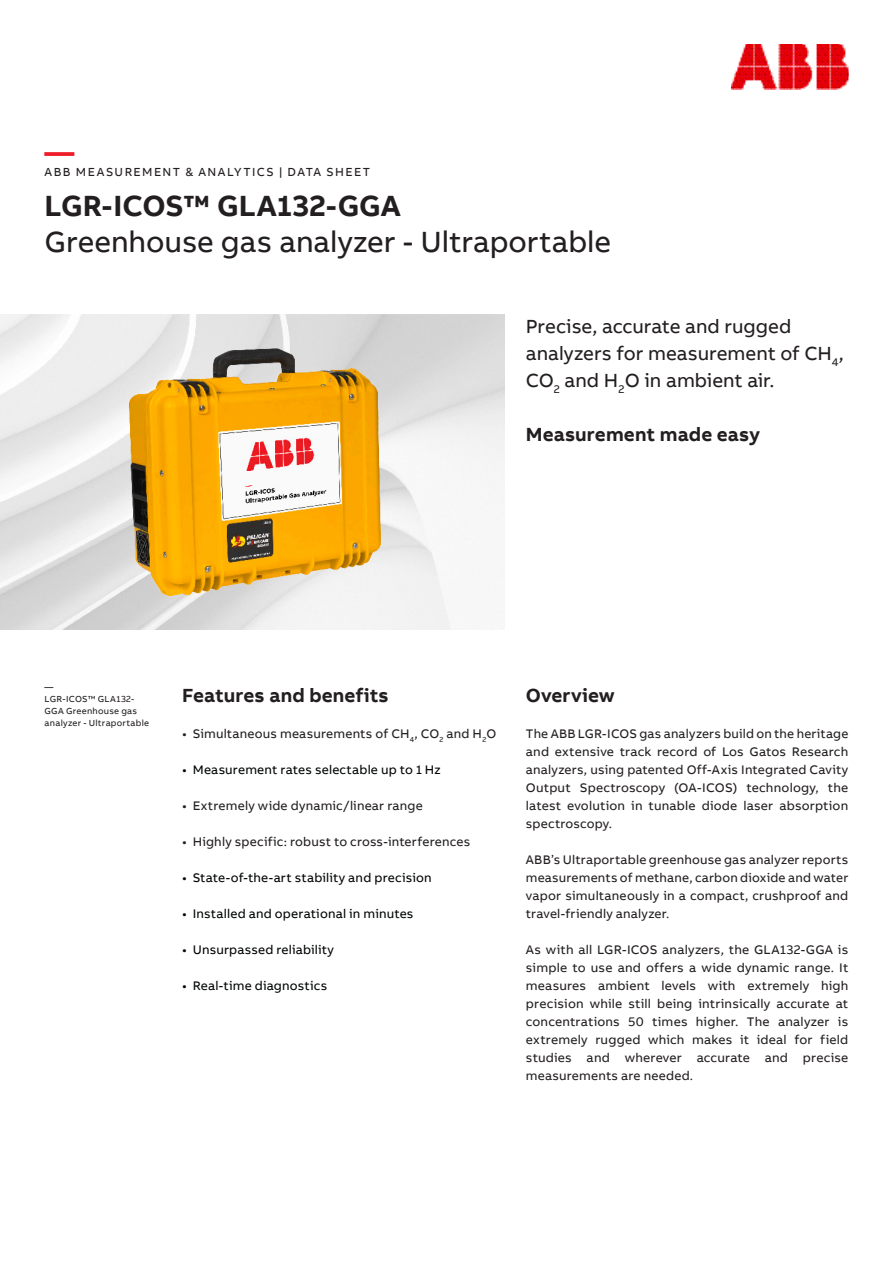
<style>
.page{position:relative;width:893px;height:1263px;background:#fff}
.page>*{position:absolute;margin:0;border:0;box-sizing:border-box;transform-origin:0 0}
.Medium_headline{font:30px "AB Bvoice";letter-spacing:-.005em;color:#231f20}
.Medium_headline-2{font:700 30px "AB Bvoice";letter-spacing:.01em;color:#231f20}
.Headline_M_20pt_24pt{font:700 30px "AB Bvoice";color:#ee1c28}
.Lead_13pt_18pt{font:19.5px/27px "AB Bvoice";letter-spacing:-.005em;color:#231f20}
.Intro_text_before_bo{font:700 19.5px "AB Bvoice";letter-spacing:.005em;color:#231f20}
.Lead_13pt_18pt-2{font:700 19.5px "AB Bvoice";letter-spacing:.005em;color:#231f20}
.Body_text{font:12.75px/18px "AB Bvoice";letter-spacing:.015em;color:#231f20;text-align:justify}
.t1{font:12.75px "AB Bvoice";letter-spacing:.015em;color:#030505}
.Category_M_8pt_9_6pt{font:12px "AB Bvoice";letter-spacing:.12em;color:#231f20}
.Caption_6pt_8pt{font:9px/12px "AB Bvoice";letter-spacing:.03em;color:#231f20}
</style>
<div class="page">
<img style="left:0;top:315px;width:505px;height:314px">
<img style="left:731px;top:45px;width:117px;height:44px">
<img style="left:115px;top:341px;width:283px;height:268px">
<p class="Headline_M_20pt_24pt" style="left:45px;top:132px;width:31px">—</p>
<p class="Category_M_8pt_9_6pt" style="left:45px;top:165px;width:327px">ABB MEASUREMENT &amp; ANALYTICS | DATA SHEET</p>
<p class="Medium_headline-2" style="left:45px;top:186px;width:358px">LGR-ICOS™ GLA132-GGA</p>
<p class="Medium_headline" style="left:45px;top:223px;width:568px">Greenhouse gas analyzer - Ultraportable</p>
<p class="Lead_13pt_18pt" style="left:526px;top:313px;width:320px">Precise, accurate and rugged analyzers for measurement of CH<sub>4</sub>,<br>CO<sub>2</sub> and H<sub>2</sub>O in ambient air.</p>
<p class="Lead_13pt_18pt-2" style="left:526px;top:422px;width:236px">Measurement made easy</p>
<p class="Caption_6pt_8pt" style="left:45px;top:681px;width:10px">—</p>
<p class="Caption_6pt_8pt" style="left:45px;top:693px;width:106px">LGR-ICOS™ GLA132-<br>GGA Greenhouse gas analyzer - Ultraportable</p>
<p class="Intro_text_before_bo" style="left:182px;top:683px;width:208px">Features and benefits</p>
<p class="Body_text" style="left:182px;top:724px;width:316px">• Simultaneous measurements of CH<sub>4</sub>, CO<sub>2</sub> and H<sub>2</sub>O</p>
<p class="t1" style="left:182px;top:762px;width:260px">• Measurement rates selectable up to 1 Hz</p>
<p class="Body_text" style="left:182px;top:796px;width:242px">• Extremely wide dynamic/linear range</p>
<p class="Body_text" style="left:182px;top:832px;width:290px">• Highly specific: robust to cross-interferences</p>
<p class="t1" style="left:182px;top:870px;width:251px">• State-of-the-art stability and precision</p>
<p class="t1" style="left:182px;top:906px;width:233px">• Installed and operational in minutes</p>
<p class="t1" style="left:182px;top:942px;width:153px">• Unsurpassed reliability</p>
<p class="t1" style="left:182px;top:978px;width:147px">• Real-time diagnostics</p>
<p class="Intro_text_before_bo" style="left:526px;top:683px;width:90px">Overview</p>
<p class="Body_text" style="left:526px;top:724px;width:324px">The ABB LGR-ICOS gas analyzers build on the heritage and extensive track record of Los Gatos Research analyzers, using patented Off-Axis Integrated Cavity Output Spectroscopy (OA-ICOS) technology, the latest evolution in tunable diode laser absorption spectroscopy.</p>
<p class="Body_text" style="left:526px;top:850px;width:324px">ABB’s Ultraportable greenhouse gas analyzer reports measurements of methane, carbon dioxide and water vapor simultaneously in a compact, crushproof and travel-friendly analyzer.</p>
<p class="Body_text" style="left:526px;top:940px;width:324px">As with all LGR-ICOS analyzers, the GLA132-GGA is simple to use and offers a wide dynamic range. It measures ambient levels with extremely high precision while still being intrinsically accurate at concentrations 50 times higher. The analyzer is extremely rugged which makes it ideal for field studies and wherever accurate and precise measurements are needed.</p>
</div>
